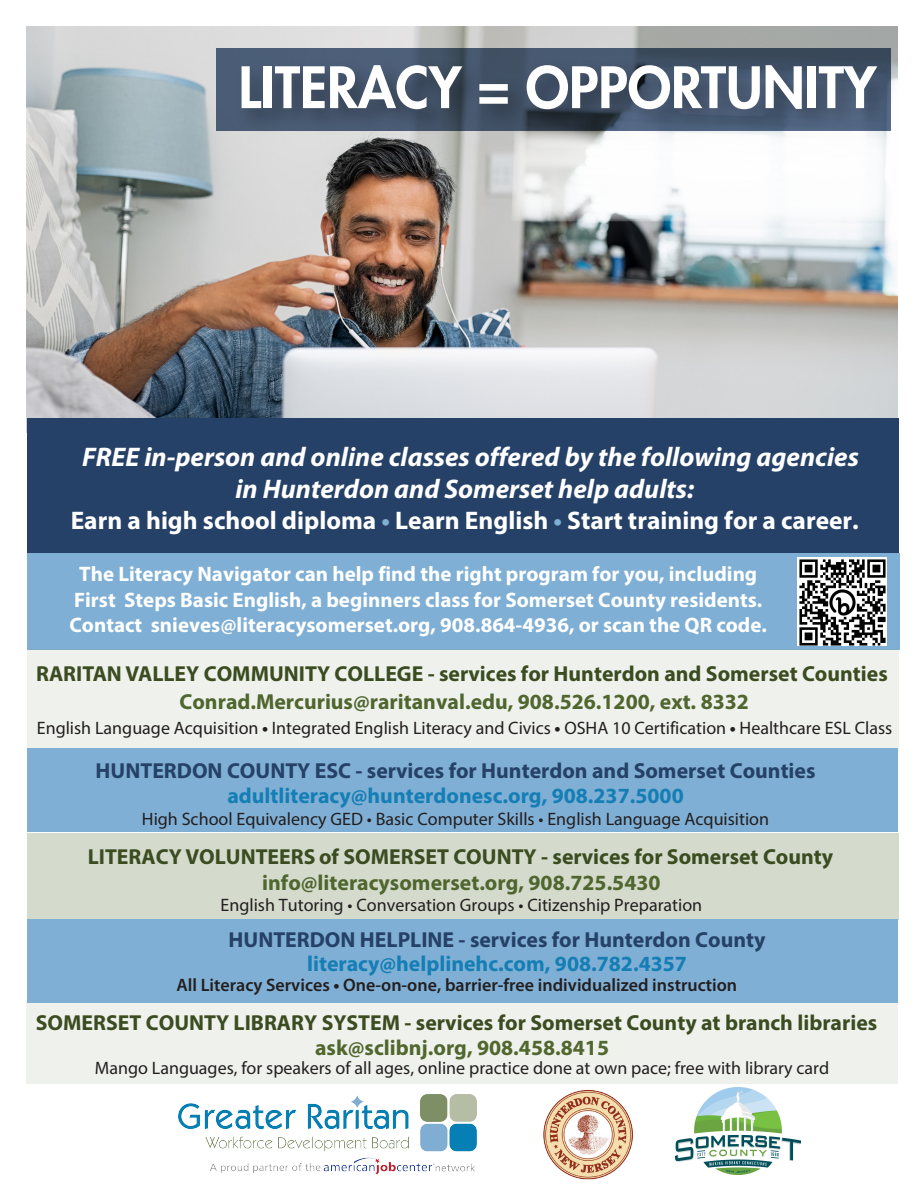
<style>
.page{position:relative;width:918px;height:1188px;background:#fff}
.page>*{position:absolute;margin:0;border:0;box-sizing:border-box;transform-origin:0 0}
.t1{font:800 55.5px "Futura Std";color:#fff}
.t2{font:italic 700 27px/32.4px "Myriad Pro";color:#fff;text-align:center}
.t3{font:700 25.5px "Myriad Pro";color:#fff}
.t4{font:700 21.75px "Myriad Pro";color:#3a4c20}
.t5{font:700 21.75px "Myriad Pro";color:#264167}
.t6{font:700 21.75px "Myriad Pro";color:#4f662e}
.t7{font:700 21.75px "Myriad Pro";color:#147eb5}
.t8{font:700 21.75px "Myriad Pro";color:#3c4c21}
.t9{font:700 21.75px "Myriad Pro";color:#51672e}
.t10{font:700 21px/25.7px "Myriad Pro";color:#fff;text-align:center}
.t11{font:18px "Myriad Pro";color:#231f20}
.t12{font:600 18px "Myriad Pro";color:#231f20}
.s1{color:#7fafd4}
.s2{font-weight:700}
</style>
<div class="page">
<img style="left:26px;top:26px;width:871px;height:406px">
<div style="left:27px;top:418px;width:872px;height:136px;background:#264167"></div>
<div style="left:27px;top:553px;width:873px;height:97px;background:#7fafd4"></div>
<div style="left:27px;top:833px;width:872px;height:86px;background:#d4dacc"></div>
<div style="left:27px;top:649px;width:872px;height:102px;background:#eff1ed"></div>
<div style="left:27px;top:1002px;width:871px;height:82px;background:#eff1ed"></div>
<img style="left:213px;top:49px;width:685px;height:107px">
<svg style="left:511px;top:131px;width:380px;height:90px"></svg>
<img style="left:543px;top:1090px;width:90px;height:90px">
<img style="left:179px;top:1094px;width:298px;height:79px">
<div style="left:27px;top:920px;width:871px;height:83px;background:#7fafd4"></div>
<div style="left:27px;top:749px;width:871px;height:83px;background:#7fafd4"></div>
<img style="left:798px;top:557px;width:88px;height:89px">
<img style="left:676px;top:1088px;width:124px;height:86px">
<h1 class="t1" style="left:239px;top:53px;width:639px">LITERACY = OPPORTUNITY</h1>
<h2 class="t2" style="left:82px;top:439px;width:778px">FREE in-person and online classes offered by the following agencies in Hunterdon and Somerset help adults:</h2>
<h3 class="t3" style="left:71px;top:504px;width:790px">Earn a high school diploma <span class="s1">•</span> Learn English <span class="s1">•</span> Start training for a career.</h3>
<p class="t10" style="left:69px;top:560px;width:699px">The Literacy Navigator can help find the right program for you, including<br>First Steps Basic English, a beginners class for Somerset County residents.<br>Contact snieves@literacysomerset.org, 908.864-4936, or scan the QR code.</p>
<p class="t4" style="left:36px;top:660px;width:853px">RARITAN VALLEY COMMUNITY COLLEGE - services for Hunterdon and Somerset Counties</p>
<p class="t6" style="left:180px;top:688px;width:571px">Conrad.Mercurius@raritanval.edu, 908.526.1200, ext. 8332</p>
<p class="t11" style="left:37px;top:717px;width:857px">English Language Acquisition <span class="s2">•</span> Integrated English Literacy and Civics <span class="s2">•</span> OSHA 10 Certification <span class="s2">•</span> Healthcare ESL Class</p>
<p class="t5" style="left:96px;top:756px;width:721px">HUNTERDON COUNTY ESC - services for Hunterdon and Somerset Counties</p>
<p class="t7" style="left:227px;top:782px;width:458px">adultliteracy@hunterdonesc.org, 908.237.5000</p>
<p class="t11" style="left:142px;top:808px;width:629px">High School Equivalency GED • Basic Computer Skills • English Language Acquisition</p>
<p class="t4" style="left:88px;top:843px;width:747px">LITERACY VOLUNTEERS of SOMERSET COUNTY - services for Somerset County</p>
<p class="t6" style="left:262px;top:869px;width:400px">info@literacysomerset.org, 908.725.5430</p>
<p class="t11" style="left:221px;top:894px;width:483px">English Tutoring • Conversation Groups • Citizenship Preparation</p>
<p class="t5" style="left:229px;top:925px;width:538px">HUNTERDON HELPLINE - services for Hunterdon County</p>
<p class="t7" style="left:307px;top:949px;width:381px">literacy@helplinehc.com, 908.782.4357</p>
<p class="t12" style="left:176px;top:973px;width:562px">All Literacy Services <span class="s2">•</span> One-on-one, barrier-free individualized instruction</p>
<p class="t8" style="left:36px;top:1008px;width:843px">SOMERSET COUNTY LIBRARY SYSTEM - services for Somerset County at branch libraries</p>
<p class="t9" style="left:315px;top:1033px;width:295px">ask@sclibnj.org, 908.458.8415</p>
<p class="t11" style="left:95px;top:1057px;width:736px">Mango Languages, for speakers of all ages, online practice done at own pace; free with library card</p>
</div>
